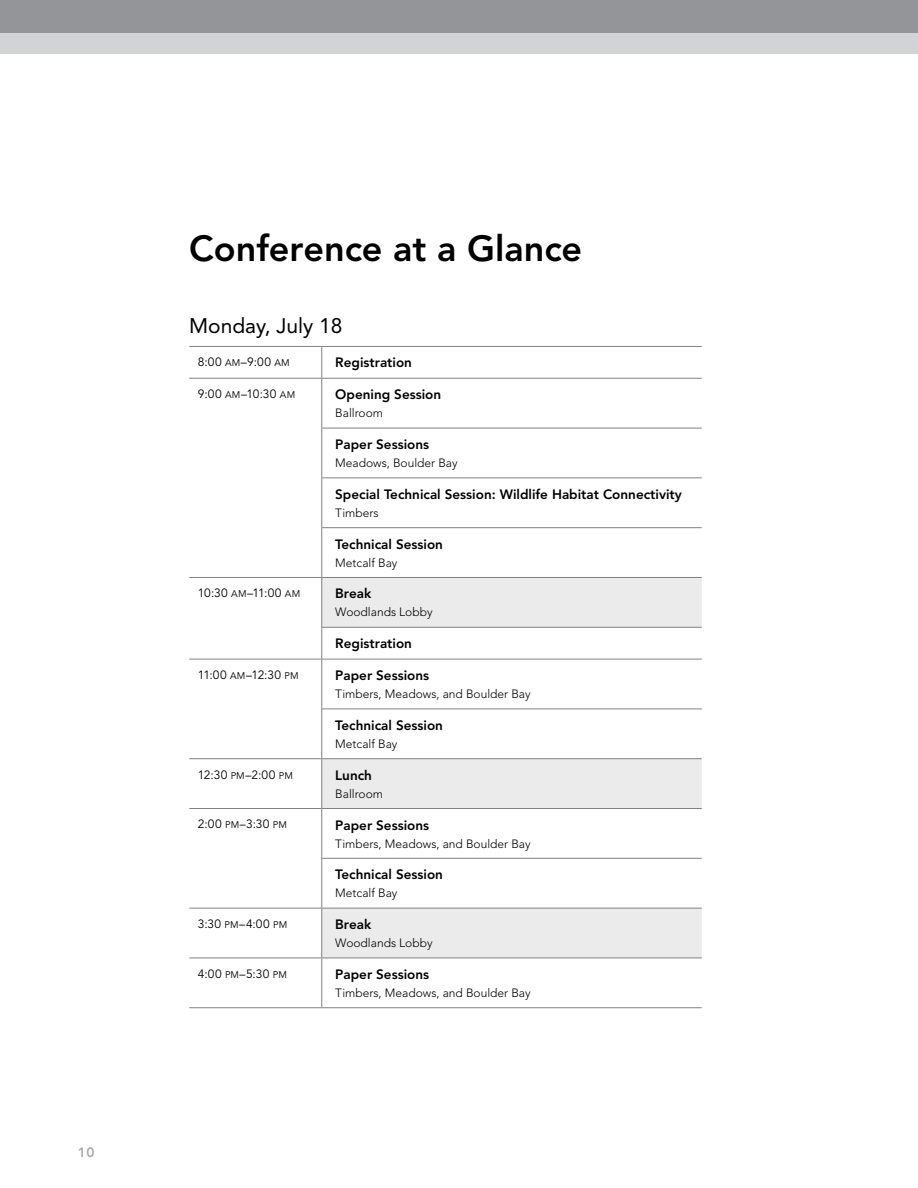
<style>
.page{position:relative;width:918px;height:1188px;background:#fff}
.page>*{position:absolute;margin:0;border:0;box-sizing:border-box;transform-origin:0 0}
.t1{font:800 36px "Avenir LT Std";color:#000}
.t2{font:21px "Avenir LT Std";color:#000}
.t3{font:800 13.5px "Avenir LT Std";color:#000}
.t4{font:800 13.5px "Avenir LT Std";color:#a7a9ac}
.t5{font:300 12px "Avenir LT Std";color:#000}
.t6{font:12px "Avenir LT Std Book SC800";letter-spacing:.02em;color:#000}
.s1{font-size:9.6px}
</style>
<div class="page">
<div style="left:0;top:0;width:918px;height:34px;background:#939598"></div>
<div style="left:0;top:34px;width:918px;height:20px;background:#d1d3d4"></div>
<svg style="left:322px;top:578px;width:380px;height:380px"></svg>
<hr style="left:189px;top:346px;width:133px;height:1px;background:#808285">
<hr style="left:189px;top:378px;width:133px;height:1px;background:#808285">
<hr style="left:189px;top:577px;width:133px;height:1px;background:#808285">
<hr style="left:189px;top:659px;width:133px;height:1px;background:#808285">
<hr style="left:189px;top:758px;width:133px;height:1px;background:#808285">
<hr style="left:189px;top:808px;width:133px;height:1px;background:#808285">
<hr style="left:189px;top:908px;width:133px;height:1px;background:#808285">
<hr style="left:189px;top:958px;width:133px;height:1px;background:#808285">
<hr style="left:321px;top:347px;width:1px;height:31px;background:#808285">
<hr style="left:321px;top:379px;width:1px;height:49px;background:#808285">
<hr style="left:321px;top:428px;width:1px;height:49px;background:#808285">
<hr style="left:321px;top:478px;width:1px;height:49px;background:#808285">
<hr style="left:321px;top:528px;width:1px;height:49px;background:#808285">
<hr style="left:321px;top:578px;width:1px;height:49px;background:#808285">
<hr style="left:321px;top:628px;width:1px;height:31px;background:#808285">
<hr style="left:321px;top:659px;width:1px;height:50px;background:#808285">
<hr style="left:321px;top:709px;width:1px;height:49px;background:#808285">
<hr style="left:321px;top:759px;width:1px;height:49px;background:#808285">
<hr style="left:321px;top:809px;width:1px;height:49px;background:#808285">
<hr style="left:321px;top:859px;width:1px;height:49px;background:#808285">
<hr style="left:321px;top:908px;width:1px;height:50px;background:#808285">
<hr style="left:321px;top:958px;width:1px;height:49px;background:#808285">
<hr style="left:322px;top:346px;width:380px;height:1px;background:#808285">
<hr style="left:322px;top:378px;width:380px;height:1px;background:#808285">
<hr style="left:321px;top:428px;width:381px;height:1px;background:#808285">
<hr style="left:321px;top:477px;width:381px;height:1px;background:#808285">
<hr style="left:321px;top:527px;width:381px;height:1px;background:#808285">
<hr style="left:322px;top:577px;width:380px;height:1px;background:#808285">
<hr style="left:321px;top:627px;width:381px;height:1px;background:#808285">
<hr style="left:322px;top:659px;width:380px;height:1px;background:#808285">
<hr style="left:321px;top:709px;width:381px;height:1px;background:#808285">
<hr style="left:322px;top:758px;width:380px;height:1px;background:#808285">
<hr style="left:322px;top:808px;width:380px;height:1px;background:#808285">
<hr style="left:321px;top:858px;width:381px;height:1px;background:#808285">
<hr style="left:322px;top:908px;width:380px;height:1px;background:#808285">
<hr style="left:322px;top:958px;width:380px;height:1px;background:#808285">
<hr style="left:189px;top:1007px;width:133px;height:1px;background:#808285">
<hr style="left:322px;top:1007px;width:380px;height:1px;background:#808285">
<p class="t4" style="left:78px;top:1144px;width:18px">10</p>
<h1 class="t1" style="left:189px;top:227px;width:395px">Conference at a Glance</h1>
<h2 class="t2" style="left:189px;top:313px;width:155px">Monday, July 18</h2>
<p class="t6" style="left:198px;top:355px;width:93px">8:00 <span class="s1">AM</span>–9:00 <span class="s1">AM</span></p>
<p class="t3" style="left:335px;top:355px;width:78px">Registration</p>
<p class="t6" style="left:198px;top:387px;width:99px">9:00 <span class="s1">AM</span>–10:30 <span class="s1">AM</span></p>
<p class="t3" style="left:335px;top:387px;width:107px">Opening Session</p>
<p class="t5" style="left:335px;top:406px;width:49px">Ballroom</p>
<p class="t3" style="left:335px;top:436px;width:95px">Paper Sessions</p>
<p class="t5" style="left:335px;top:456px;width:124px">Meadows, Boulder Bay</p>
<p class="t3" style="left:335px;top:486px;width:348px">Special Technical Session: Wildlife Habitat Connectivity</p>
<p class="t5" style="left:335px;top:506px;width:45px">Timbers</p>
<p class="t3" style="left:335px;top:536px;width:109px">Technical Session</p>
<p class="t5" style="left:335px;top:555px;width:64px">Metcalf Bay</p>
<p class="t6" style="left:198px;top:586px;width:104px">10:30 <span class="s1">AM</span>–11:00 <span class="s1">AM</span></p>
<p class="t3" style="left:335px;top:586px;width:38px">Break</p>
<p class="t5" style="left:335px;top:605px;width:99px">Woodlands Lobby</p>
<p class="t3" style="left:335px;top:636px;width:78px">Registration</p>
<p class="t6" style="left:198px;top:668px;width:102px">11:00 <span class="s1">AM</span>–12:30 <span class="s1">PM</span></p>
<p class="t3" style="left:335px;top:667px;width:95px">Paper Sessions</p>
<p class="t5" style="left:335px;top:687px;width:197px">Timbers, Meadows, and Boulder Bay</p>
<p class="t3" style="left:335px;top:717px;width:109px">Technical Session</p>
<p class="t5" style="left:335px;top:737px;width:64px">Metcalf Bay</p>
<p class="t6" style="left:198px;top:768px;width:97px">12:30 <span class="s1">PM</span>–2:00 <span class="s1">PM</span></p>
<p class="t3" style="left:335px;top:767px;width:38px">Lunch</p>
<p class="t5" style="left:335px;top:787px;width:49px">Ballroom</p>
<p class="t6" style="left:198px;top:817px;width:91px">2:00 <span class="s1">PM</span>–3:30 <span class="s1">PM</span></p>
<p class="t3" style="left:335px;top:817px;width:95px">Paper Sessions</p>
<p class="t5" style="left:335px;top:836px;width:197px">Timbers, Meadows, and Boulder Bay</p>
<p class="t3" style="left:335px;top:867px;width:109px">Technical Session</p>
<p class="t5" style="left:335px;top:886px;width:64px">Metcalf Bay</p>
<p class="t6" style="left:198px;top:917px;width:91px">3:30 <span class="s1">PM</span>–4:00 <span class="s1">PM</span></p>
<p class="t3" style="left:335px;top:916px;width:38px">Break</p>
<p class="t5" style="left:335px;top:936px;width:99px">Woodlands Lobby</p>
<p class="t6" style="left:198px;top:967px;width:91px">4:00 <span class="s1">PM</span>–5:30 <span class="s1">PM</span></p>
<p class="t3" style="left:335px;top:966px;width:95px">Paper Sessions</p>
<p class="t5" style="left:335px;top:986px;width:197px">Timbers, Meadows, and Boulder Bay</p>
</div>
